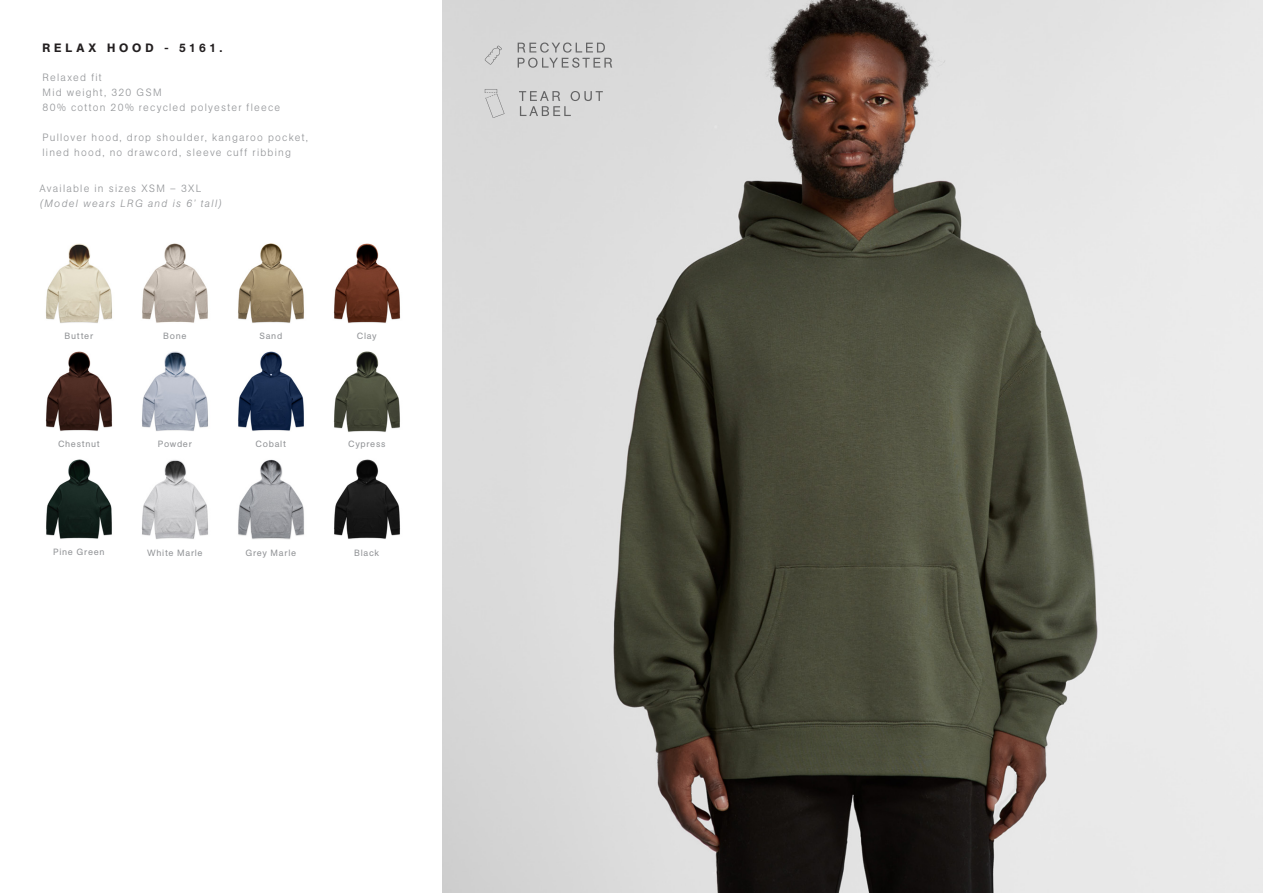
<style>
.page{position:relative;width:1263px;height:893px;background:#fff}
.page>*{position:absolute;margin:0;border:0;box-sizing:border-box;transform-origin:0 0}
.t1{font:500 12px "AG Book Pro";letter-spacing:.325em;color:#231f20}
.t2{font:300 10.5px "AG Book Pro";letter-spacing:.12em;color:#939598}
.t3{font:italic 300 10.5px/15px "AG Book Pro";letter-spacing:.125em;color:#939598}
.t4{font:9px "AG Book Pro";letter-spacing:.075em;color:#939598}
.s1{font-style:normal}
</style>
<div class="page">
<img style="left:142px;top:243px;width:66px;height:80px">
<img style="left:333px;top:243px;width:68px;height:80px">
<img style="left:238px;top:351px;width:66px;height:80px">
<img style="left:45px;top:351px;width:68px;height:80px">
<img style="left:141px;top:460px;width:67px;height:79px">
<img style="left:238px;top:459px;width:66px;height:81px">
<img style="left:334px;top:459px;width:66px;height:80px">
<img style="left:46px;top:459px;width:66px;height:80px">
<img style="left:46px;top:243px;width:66px;height:80px">
<img style="left:238px;top:243px;width:66px;height:80px">
<img style="left:442px;top:0;width:821px;height:893px">
<img style="left:333px;top:351px;width:67px;height:81px">
<img style="left:141px;top:351px;width:67px;height:80px">
<svg style="left:519px;top:91px;width:84px;height:25px;background:#c6c6c6"></svg>
<svg style="left:497px;top:94px;width:7px;height:20px"></svg>
<svg style="left:485px;top:89px;width:12px;height:29px"></svg>
<svg style="left:485px;top:46px;width:17px;height:19px"></svg>
<svg style="left:518px;top:43px;width:94px;height:25px;background:#c0c0c0"></svg>
<p class="t1" style="left:43px;top:40px;width:181px">RELAX HOOD - 5161.</p>
<p class="t2" style="left:43px;top:70px;width:61px">Relaxed fit</p>
<p class="t2" style="left:43px;top:85px;width:121px">Mid weight, 320 GSM</p>
<p class="t2" style="left:43px;top:100px;width:239px">80% cotton 20% recycled polyester fleece</p>
<p class="t2" style="left:43px;top:130px;width:267px">Pullover hood, drop shoulder, kangaroo pocket,</p>
<p class="t2" style="left:43px;top:145px;width:250px">lined hood, no drawcord, sleeve cuff ribbing</p>
<p class="t3" style="left:40px;top:181px;width:184px"><span class="s1">Available in sizes XSM – 3XL </span>(Model wears LRG and is 6’ tall)</p>
<p class="t4" style="left:65px;top:330px;width:30px">Butter</p>
<p class="t4" style="left:259px;top:330px;width:24px">Sand</p>
<p class="t4" style="left:163px;top:330px;width:25px">Bone</p>
<p class="t4" style="left:357px;top:330px;width:21px">Clay</p>
<p class="t4" style="left:58px;top:438px;width:43px">Chestnut</p>
<p class="t4" style="left:256px;top:438px;width:32px">Cobalt</p>
<p class="t4" style="left:158px;top:438px;width:35px">Powder</p>
<p class="t4" style="left:348px;top:438px;width:39px">Cypress</p>
<p class="t4" style="left:53px;top:546px;width:53px">Pine Green</p>
<p class="t4" style="left:147px;top:547px;width:57px">White Marle</p>
<p class="t4" style="left:245px;top:547px;width:52px">Grey Marle</p>
<p class="t4" style="left:354px;top:547px;width:27px">Black</p>
</div>
